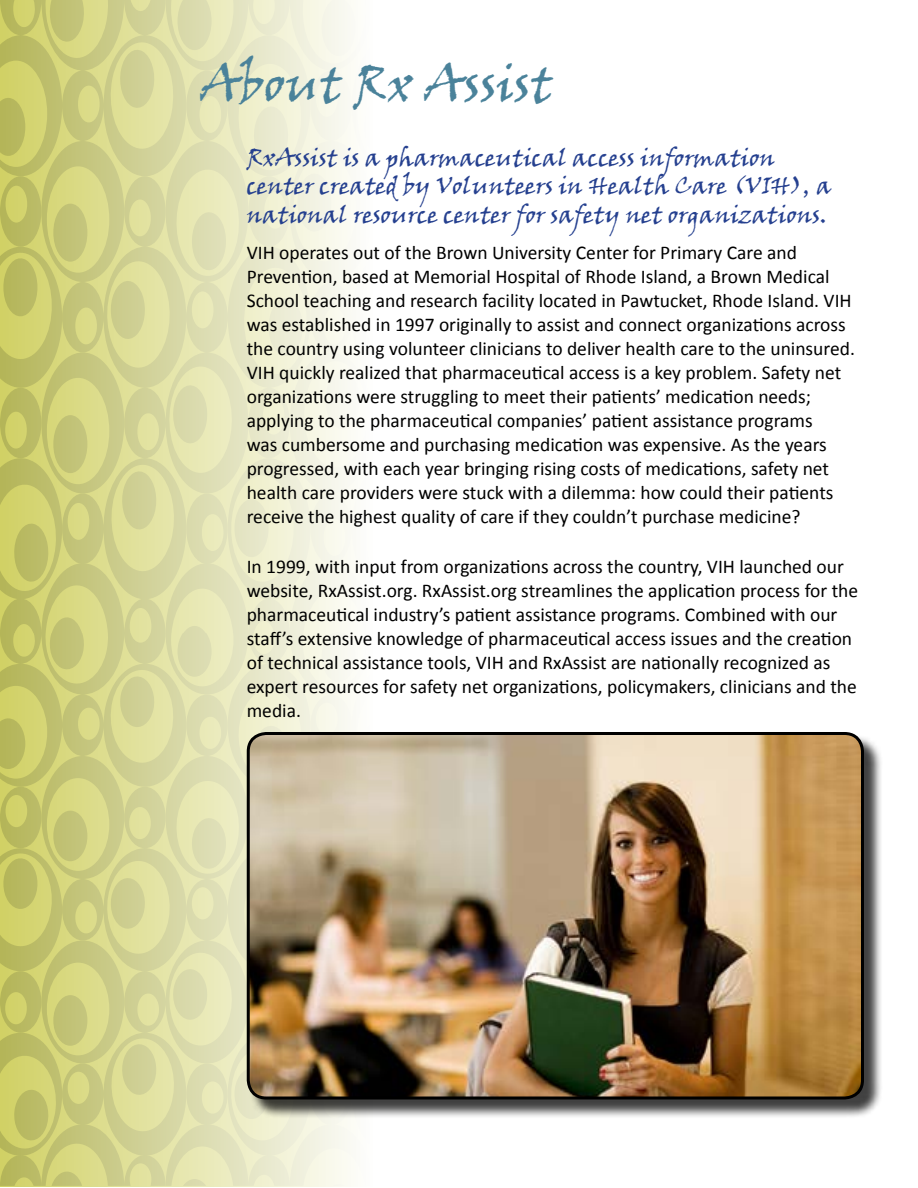
<style>
.page{position:relative;width:918px;height:1188px;background:#fff}
.page>*{position:absolute;margin:0;border:0;box-sizing:border-box;transform-origin:0 0}
.t1{font:49.5px "Viner Hand ITC";color:#4a829a}
.t2{font:24px/28.8px "Viner Hand ITC";color:#25408f}
.t3{font:19.5px/24px "Calibri";color:#000}
</style>
<div class="page">
<svg style="left:0;top:0;width:353px;height:1186px;background:#dbdba3"></svg>
<div style="left:249px;top:735px;width:633px;height:384px;background:#000;opacity:.75"></div>
<img style="left:248px;top:734px;width:614px;height:364px">
<div style="left:247px;top:732px;width:617px;height:368px;border:3px solid #000;border-radius:18px"></div>
<h1 class="t1" style="left:201px;top:52px;width:353px">About Rx Assist</h1>
<p class="t2" style="left:247px;top:142px;width:586px">RxAssist is a pharmaceutical access information center created by Volunteers in Health Care (VIH), a national resource center for safety net organizations.</p>
<p class="t3" style="left:247px;top:241px;width:610px">VIH operates out of the Brown University Center for Primary Care and Prevention, based at Memorial Hospital of Rhode Island, a Brown Medical School teaching and research facility located in Pawtucket, Rhode Island. VIH was established in 1997 originally to assist and connect organizations across the country using volunteer clinicians to deliver health care to the uninsured.<br>VIH quickly realized that pharmaceutical access is a key problem. Safety net organizations were struggling to meet their patients’ medication needs; applying to the pharmaceutical companies’ patient assistance programs<br>was cumbersome and purchasing medication was expensive. As the years progressed, with each year bringing rising costs of medications, safety net health care providers were stuck with a dilemma: how could their patients receive the highest quality of care if they couldn’t purchase medicine?</p>
<p class="t3" style="left:247px;top:555px;width:613px">In 1999, with input from organizations across the country, VIH launched our website, RxAssist.org. RxAssist.org streamlines the application process for the pharmaceutical industry’s patient assistance programs. Combined with our staff’s extensive knowledge of pharmaceutical access issues and the creation of technical assistance tools, VIH and RxAssist are nationally recognized as expert resources for safety net organizations, policymakers, clinicians and the media.</p>
</div>
